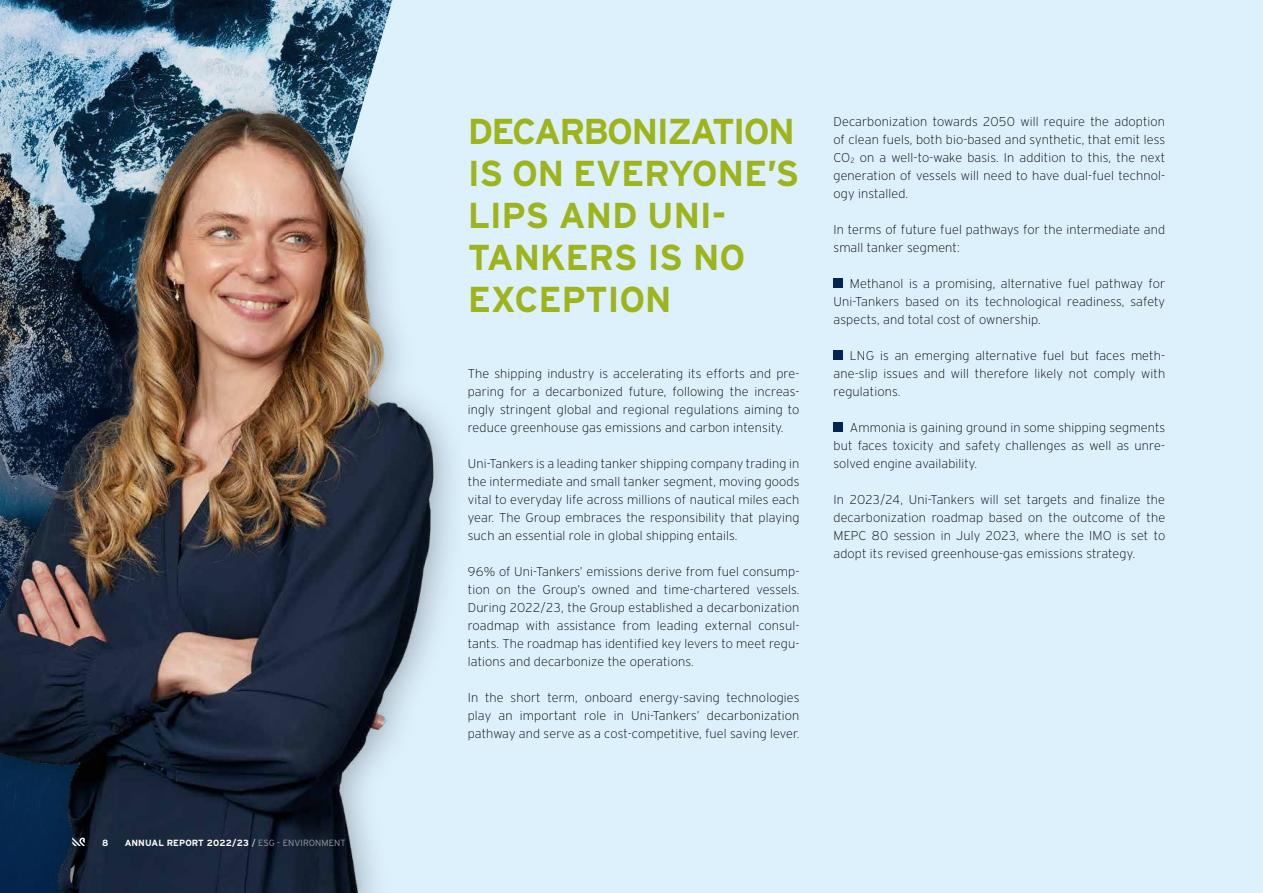
<style>
.page{position:relative;width:1263px;height:893px;background:#ddf1fd}
.page>*{position:absolute;margin:0;border:0;box-sizing:border-box;transform-origin:0 0}
.t1{font:700 36px/42px "Interstate";letter-spacing:-.01em;color:#9eb41c}
.t2{font:200 12.75px/18px "Interstate";letter-spacing:.01em;color:#000;text-align:justify}
.t3{font:700 9px "Interstate";letter-spacing:.01em;color:#fff}
.s1{font-weight:300}
.s2{font-weight:300;color:#9d9e9f}
</style>
<div class="page">
<svg style="left:136px;top:0;width:257px;height:16px;background:#39566b"></svg>
<img style="left:0;top:16px;width:453px;height:877px">
<div style="left:833px;top:278px;width:10px;height:10px;background:#052453"></div>
<div style="left:833px;top:350px;width:10px;height:10px;background:#052453"></div>
<div style="left:833px;top:422px;width:10px;height:10px;background:#052453"></div>
<svg style="left:72px;top:837px;width:13px;height:9px"></svg>
<p class="t3" style="left:102px;top:838px;width:8px">8</p>
<p class="t3" style="left:125px;top:838px;width:223px">ANNUAL REPORT 2022/23 <span class="s1">/</span> <span class="s2">ESG - ENVIRONMENT</span></p>
<h1 class="t1" style="left:468px;top:110px;width:333px">DECARBONIZATION<br>IS ON EVERYONE’S<br>LIPS AND UNI-<br>TANKERS IS NO<br>EXCEPTION</h1>
<p class="t2" style="left:468px;top:365px;width:333px">The shipping industry is accelerating its efforts and pre&shy;paring for a decarbonized future, following the increas&shy;ingly stringent global and regional regulations aiming to reduce greenhouse gas emissions and carbon intensity.</p>
<p class="t2" style="left:468px;top:455px;width:333px">Uni-Tankers is a leading tanker shipping company trading in the intermediate and small tanker segment, moving goods vital to everyday life across millions of nautical miles each year. The Group embraces the responsibility that playing such an essential role in global shipping entails.</p>
<p class="t2" style="left:468px;top:563px;width:333px">96% of Uni-Tankers’ emissions derive from fuel consump&shy;tion on the Group’s owned and time-chartered vessels.<br>During 2022/23, the Group established a decarbonization roadmap with assistance from leading external consul&shy;tants. The roadmap has identified key levers to meet regu&shy;lations and decarbonize the operations.</p>
<p class="t2" style="left:468px;top:689px;width:333px">In the short term, onboard energy-saving technologies play an important role in Uni-Tankers’ decarbonization pathway and serve as a cost-competitive, fuel saving lever.</p>
<p class="t2" style="left:833px;top:113px;width:333px">Decarbonization towards 2050 will require the adoption of clean fuels, both bio-based and synthetic, that emit less CO<sub>2</sub> on a well-to-wake basis. In addition to this, the next generation of vessels will need to have dual-fuel technol&shy;ogy installed.</p>
<p class="t2" style="left:833px;top:221px;width:333px">In terms of future fuel pathways for the intermediate and small tanker segment:</p>
<p class="t2" style="left:833px;top:275px;width:333px;text-indent:16px">Methanol is a promising, alternative fuel pathway for Uni-Tankers based on its technological readiness, safety aspects, and total cost of ownership.</p>
<p class="t2" style="left:833px;top:347px;width:333px;text-indent:16px">LNG is an emerging alternative fuel but faces meth&shy;ane-slip issues and will therefore likely not comply with regulations.</p>
<p class="t2" style="left:833px;top:419px;width:333px;text-indent:16px">Ammonia is gaining ground in some shipping segments but faces toxicity and safety challenges as well as unre&shy;solved engine availability.</p>
<p class="t2" style="left:833px;top:491px;width:333px">In 2023/24, Uni-Tankers will set targets and finalize the decarbonization roadmap based on the outcome of the MEPC 80 session in July 2023, where the IMO is set to adopt its revised greenhouse-gas emissions strategy.</p>
</div>
